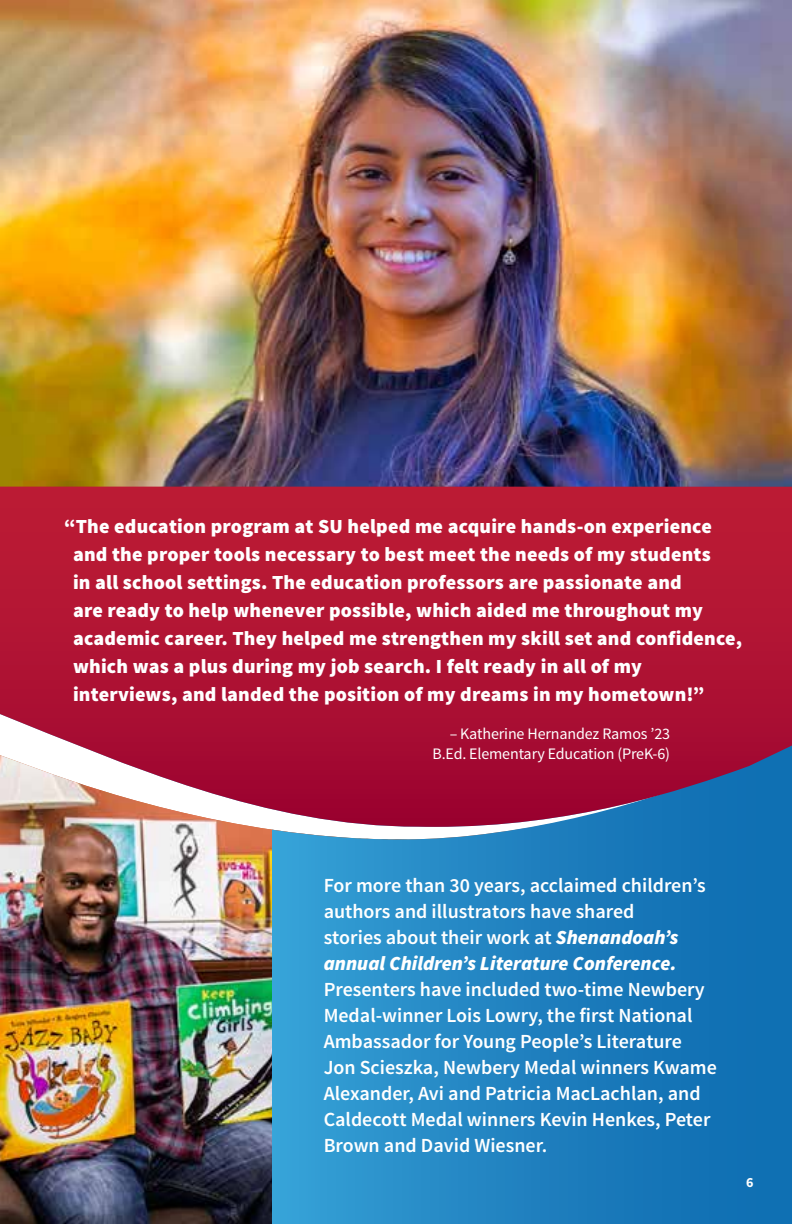
<style>
.page{position:relative;width:792px;height:1224px;background:#fff}
.page>*{position:absolute;margin:0;border:0;box-sizing:border-box;transform-origin:0 0}
.t1{font:italic 900 24px "Source Sans Pro";color:#fff}
.t2{font:900 20px/28px "Source Sans Pro";letter-spacing:.01em;color:#fff}
.t3{font:600 20px/26px "Source Sans Pro";color:#fff}
.t4{font:16px/20px "Source Sans Pro";letter-spacing:-.01em;color:#fff;text-align:right}
.t5{font:700 14px "Source Sans Pro";color:#fff}
.s1{font-weight:900;font-style:italic}
</style>
<div class="page">
<img style="left:0;top:0;width:792px;height:487px">
<img style="left:0;top:827px;width:272px;height:397px">
<svg style="left:272px;top:827px;width:520px;height:397px;background:#2284c1"></svg>
<svg style="left:0;top:487px;width:792px;height:340px;background:#ae2341"></svg>
<p class="t2" style="left:73px;top:513px;width:671px;text-indent:-9px">“The education program at SU helped me acquire hands-on experience and the proper tools necessary to best meet the needs of my students<br>in all school settings. The education professors are passionate and<br>are ready to help whenever possible, which aided me throughout my academic career. They helped me strengthen my skill set and confidence, which was a plus during my job search. I felt ready in all of my interviews, and landed the position of my dreams in my hometown!”</p>
<p class="t4" style="left:433px;top:724px;width:239px">– Katherine Hernandez Ramos ’23<br>B.Ed. Elementary Education (PreK-6)</p>
<p class="t3" style="left:324px;top:873px;width:384px">For more than 30 years, acclaimed children’s authors and illustrators have shared<br>stories about their work at <span class="s1">Shenandoah’s annual Children’s Literature Conference.</span></p>
<p class="t3" style="left:324px;top:977px;width:395px">Presenters have included two-time Newbery Medal-winner Lois Lowry, the first National Ambassador for Young People’s Literature Jon Scieszka, Newbery Medal winners Kwame Alexander, Avi and Patricia MacLachlan, and Caldecott Medal winners Kevin Henkes, Peter Brown and David Wiesner.</p>
<p class="t1" style="left:316px;top:905px;width:162px">*BIO INCOMING</p>
<p class="t5" style="left:746px;top:1173px;width:9px">6</p>
</div>
